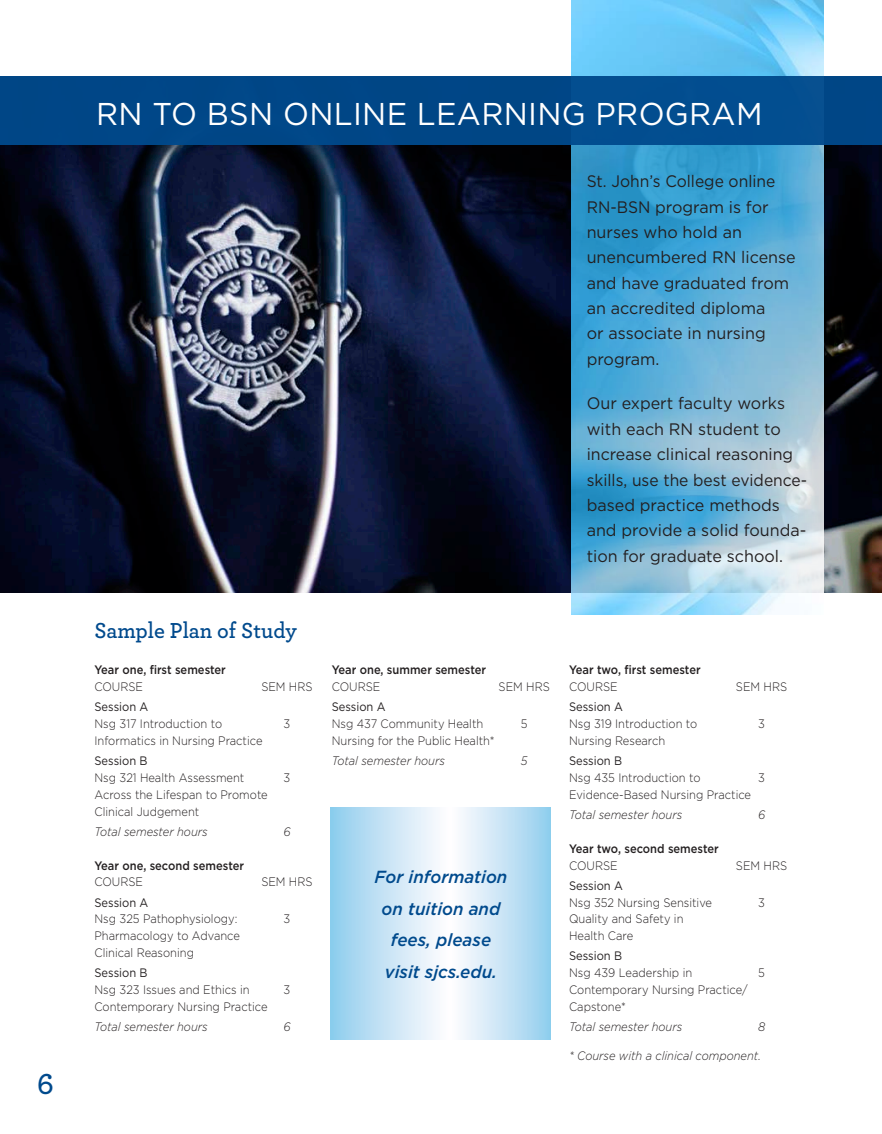
<style>
.page{position:relative;width:882px;height:1134px;background:#fff}
.page>*{position:absolute;margin:0;border:0;box-sizing:border-box;transform-origin:0 0}
.t1{font:31.5px "Gotham";letter-spacing:.01em;color:#fff}
.t2{font:600 31.5px "Archer";color:#004a8d}
.t3{font:600 22.75px "Archer";color:#004a8d}
.t4{font:italic 500 17.5px "Gotham";color:#004a8d}
.t5{font:16.62px/25.4px "Gotham";color:#231f20}
.t6{font:16.62px/25.4px "Gotham";color:#231f20;scale:.94 1}
.t7{font:300 12.25px "Gotham";color:#231f20;scale:.91 1}
.t8{font:italic 300 12.25px "Gotham";color:#231f20;scale:.91 1}
.t9{font:500 12.25px "Gotham";color:#231f20;scale:.91 1}
.t10{font:12.25px "Gotham";color:#231f20;scale:.91 1}
</style>
<div class="page">
<svg style="left:330px;top:808px;width:220px;height:232px"></svg>
<img style="left:0;top:145px;width:882px;height:447px">
<img style="left:571px;top:0;width:252px;height:614px">
<div style="left:0;top:76px;width:882px;height:69px;background:#004a8d"></div>
<p class="t2" style="left:37px;top:1060px;width:18px">6</p>
<p class="t1" style="left:96px;top:94px;width:668px">RN TO BSN ONLINE LEARNING PROGRAM</p>
<p class="t6" style="left:587px;top:168px;width:202px">St. John’s College online<br>RN-BSN program is for nurses who hold an</p>
<p class="t5" style="left:587px;top:244px;width:211px">unencumbered RN license and have graduated from an accredited diploma</p>
<p class="t5" style="left:587px;top:320px;width:181px">or associate in nursing program.</p>
<p class="t5" style="left:587px;top:390px;width:208px">Our expert faculty works with each RN student to increase clinical reasoning</p>
<p class="t6" style="left:587px;top:467px;width:236px">skills, use the best evidence-</p>
<p class="t5" style="left:587px;top:492px;width:221px">based practice methods and provide a solid founda&shy;tion for graduate school.</p>
<p class="t3" style="left:94px;top:613px;width:204px">Sample Plan of Study</p>
<p class="t9" style="left:94px;top:662px;width:146px">Year one, first semester</p>
<p class="t7" style="left:94px;top:679px;width:55px">COURSE</p>
<p class="t7" style="left:261px;top:679px;width:58px">SEM HRS</p>
<p class="t10" style="left:94px;top:699px;width:61px">Session A</p>
<p class="t7" style="left:94px;top:716px;width:142px">Nsg 317 Introduction to</p>
<p class="t7" style="left:284px;top:716px;width:9px">3</p>
<p class="t7" style="left:94px;top:733px;width:186px">Informatics in Nursing Practice</p>
<p class="t10" style="left:94px;top:753px;width:60px">Session B</p>
<p class="t7" style="left:94px;top:770px;width:166px">Nsg 321 Health Assessment</p>
<p class="t7" style="left:284px;top:770px;width:9px">3</p>
<p class="t7" style="left:94px;top:787px;width:192px">Across the Lifespan to Promote</p>
<p class="t7" style="left:94px;top:804px;width:117px">Clinical Judgement</p>
<p class="t8" style="left:94px;top:824px;width:126px">Total semester hours</p>
<p class="t8" style="left:283px;top:824px;width:9px">6</p>
<p class="t9" style="left:94px;top:857px;width:166px">Year one, second semester</p>
<p class="t7" style="left:94px;top:874px;width:55px">COURSE</p>
<p class="t7" style="left:261px;top:874px;width:58px">SEM HRS</p>
<p class="t10" style="left:94px;top:894px;width:61px">Session A</p>
<p class="t7" style="left:94px;top:911px;width:159px">Nsg 325 Pathophysiology:</p>
<p class="t7" style="left:284px;top:911px;width:9px">3</p>
<p class="t7" style="left:94px;top:928px;width:161px">Pharmacology to Advance</p>
<p class="t7" style="left:94px;top:945px;width:111px">Clinical Reasoning</p>
<p class="t10" style="left:94px;top:965px;width:60px">Session B</p>
<p class="t7" style="left:94px;top:982px;width:172px">Nsg 323 Issues and Ethics in</p>
<p class="t7" style="left:284px;top:982px;width:9px">3</p>
<p class="t7" style="left:94px;top:999px;width:192px">Contemporary Nursing Practice</p>
<p class="t8" style="left:94px;top:1019px;width:126px">Total semester hours</p>
<p class="t8" style="left:283px;top:1019px;width:9px">6</p>
<p class="t9" style="left:332px;top:662px;width:171px">Year one, summer semester</p>
<p class="t7" style="left:332px;top:679px;width:55px">COURSE</p>
<p class="t7" style="left:499px;top:679px;width:58px">SEM HRS</p>
<p class="t10" style="left:332px;top:699px;width:61px">Session A</p>
<p class="t7" style="left:332px;top:716px;width:168px">Nsg 437 Community Health</p>
<p class="t7" style="left:521px;top:716px;width:9px">5</p>
<p class="t7" style="left:332px;top:733px;width:181px">Nursing for the Public Health*</p>
<p class="t8" style="left:332px;top:753px;width:126px">Total semester hours</p>
<p class="t8" style="left:521px;top:753px;width:9px">5</p>
<p class="t4" style="left:375px;top:866px;width:134px">For information</p>
<p class="t4" style="left:382px;top:897px;width:120px">on tuition and</p>
<p class="t4" style="left:391px;top:929px;width:102px">fees, please</p>
<p class="t4" style="left:385px;top:960px;width:114px">visit sjcs.edu.</p>
<p class="t9" style="left:569px;top:662px;width:146px">Year two, first semester</p>
<p class="t7" style="left:569px;top:679px;width:55px">COURSE</p>
<p class="t7" style="left:736px;top:679px;width:58px">SEM HRS</p>
<p class="t10" style="left:569px;top:699px;width:61px">Session A</p>
<p class="t7" style="left:569px;top:716px;width:142px">Nsg 319 Introduction to</p>
<p class="t7" style="left:758px;top:716px;width:9px">3</p>
<p class="t7" style="left:569px;top:733px;width:107px">Nursing Research</p>
<p class="t10" style="left:569px;top:753px;width:60px">Session B</p>
<p class="t7" style="left:569px;top:770px;width:146px">Nsg 435 Introduction to</p>
<p class="t7" style="left:758px;top:770px;width:9px">3</p>
<p class="t7" style="left:569px;top:787px;width:202px">Evidence-Based Nursing Practice</p>
<p class="t8" style="left:569px;top:807px;width:126px">Total semester hours</p>
<p class="t8" style="left:758px;top:807px;width:9px">6</p>
<p class="t9" style="left:569px;top:840px;width:166px">Year two, second semester</p>
<p class="t7" style="left:569px;top:857px;width:55px">COURSE</p>
<p class="t7" style="left:736px;top:857px;width:58px">SEM HRS</p>
<p class="t10" style="left:569px;top:878px;width:61px">Session A</p>
<p class="t7" style="left:569px;top:895px;width:159px">Nsg 352 Nursing Sensitive</p>
<p class="t7" style="left:758px;top:895px;width:9px">3</p>
<p class="t7" style="left:569px;top:911px;width:127px">Quality and Safety in</p>
<p class="t7" style="left:569px;top:928px;width:72px">Health Care</p>
<p class="t10" style="left:569px;top:948px;width:60px">Session B</p>
<p class="t7" style="left:569px;top:965px;width:137px">Nsg 439 Leadership in</p>
<p class="t7" style="left:758px;top:965px;width:9px">5</p>
<p class="t7" style="left:569px;top:982px;width:198px">Contemporary Nursing Practice/</p>
<p class="t7" style="left:569px;top:999px;width:64px">Capstone*</p>
<p class="t8" style="left:569px;top:1019px;width:126px">Total semester hours</p>
<p class="t8" style="left:758px;top:1019px;width:9px">8</p>
<p class="t8" style="left:569px;top:1048px;width:212px">* Course with a clinical component.</p>
</div>
